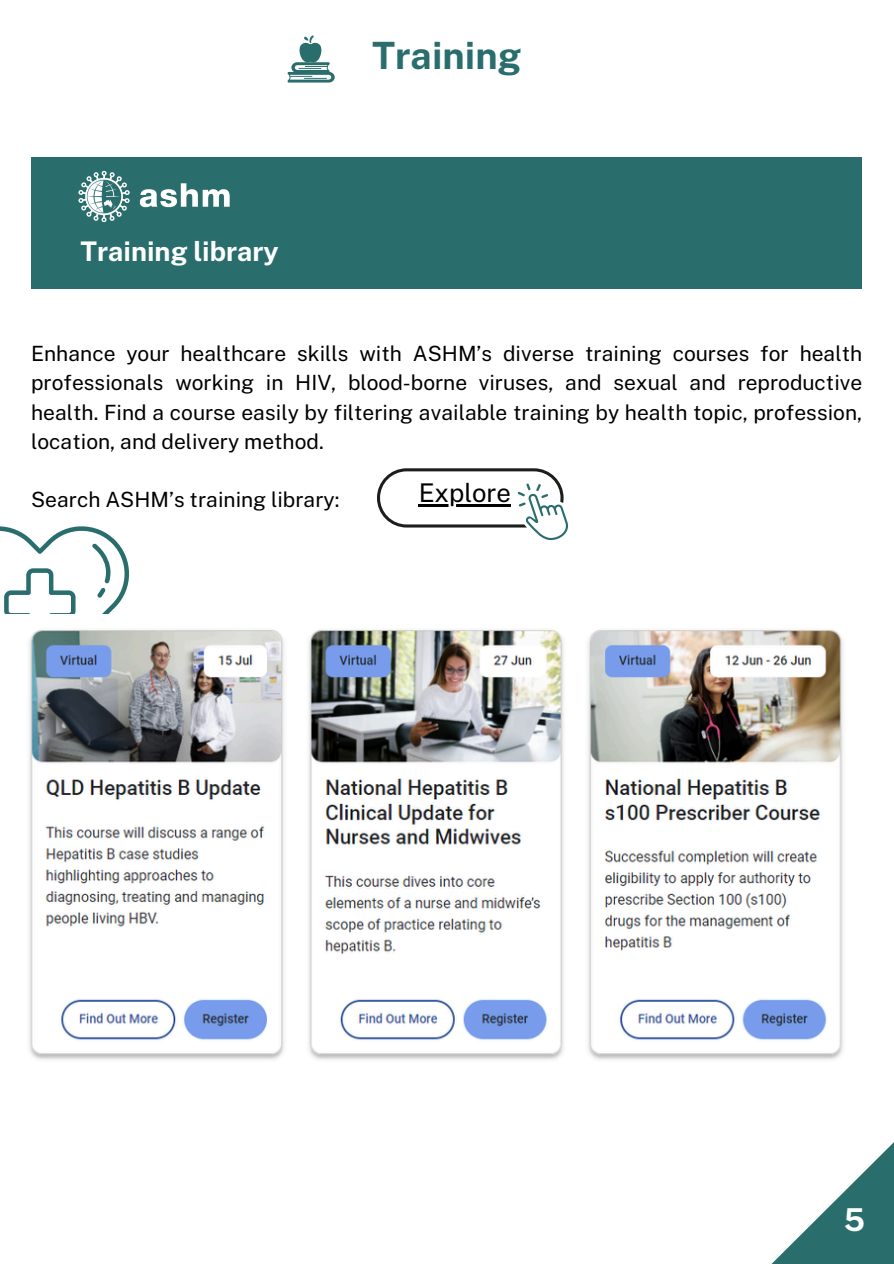
<style>
.page{position:relative;width:894px;height:1264px;background:#fff}
.page>*{position:absolute;margin:0;border:0;box-sizing:border-box;transform-origin:0 0}
.t1{font:700 37.5px "Public Sans";color:#2a6d6d}
.t2{font:700 31.5px "Public Sans";color:#fff}
.t3{font:700 27px "Public Sans";color:#fff}
.t4{font:25.8px "Public Sans";color:#000}
.t5{font:21px/29.2px "Public Sans";color:#000;text-align:justify}
</style>
<div class="page">
<svg style="left:772px;top:1143px;width:121px;height:120px"></svg>
<svg style="left:287px;top:35px;width:47px;height:48px"></svg>
<img style="left:61px;top:157px;width:500px;height:1px">
<div style="left:31px;top:158px;width:830px;height:131px;background:#2a6d6d"></div>
<img style="left:78px;top:170px;width:152px;height:53px">
<svg style="left:0;top:526px;width:129px;height:88px"></svg>
<img style="left:29px;top:630px;width:814px;height:430px">
<svg style="left:377px;top:468px;width:191px;height:72px"></svg>
<hr style="left:418px;top:504px;width:93px;height:3px;background:#000">
<p class="t3" style="left:80px;top:235px;width:200px">Training library</p>
<p class="t1" style="left:372px;top:34px;width:151px">Training</p>
<p class="t5" style="left:31px;top:339px;width:832px">Enhance your healthcare skills with ASHM’s diverse training courses for health professionals working in HIV, blood-borne viruses, and sexual and reproductive health. Find a course easily by filtering available training by health topic, profession, location, and delivery method.</p>
<h3 class="t5" style="left:31px;top:485px;width:310px">Search ASHM’s training library:</h3>
<p class="t4" style="left:418px;top:478px;width:94px">Explore</p>
<p class="t2" style="left:843px;top:1200px;width:23px">5</p>
</div>
